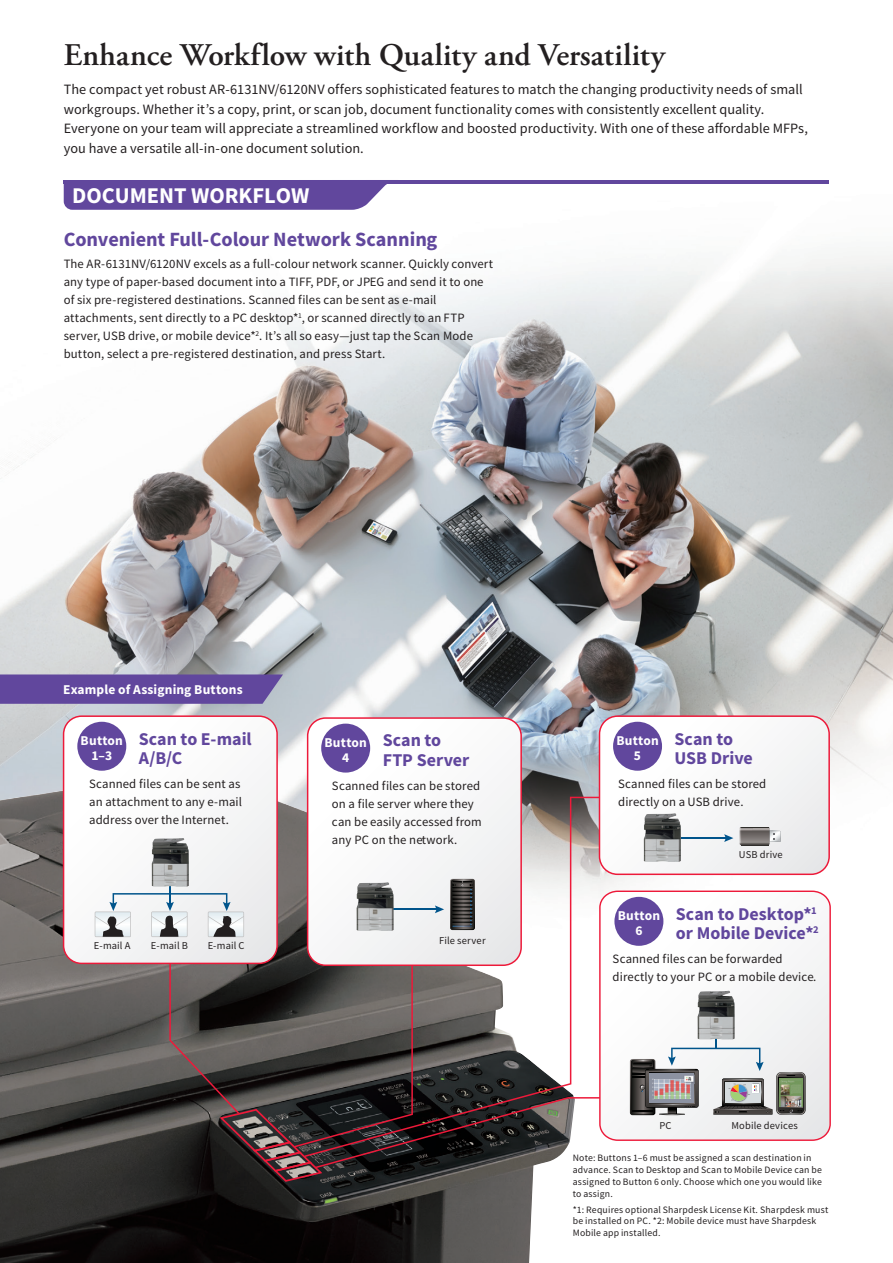
<style>
.page{position:relative;width:893px;height:1263px;background:#fff}
.page>*{position:absolute;margin:0;border:0;box-sizing:border-box;transform-origin:0 0}
.t1{font:600 31.5px "Adobe Garamond Pro";letter-spacing:.005em;color:#231f20}
.t2{font:700 22.5px "Source Sans Pro";color:#fff}
.t3{font:700 20.25px "Source Sans Pro";color:#61479d}
.t4{font:700 18px/19.5px "Source Sans Pro";color:#61479d}
.t5{font:14.25px/19.5px "Source Sans Pro";letter-spacing:.005em;color:#231f20}
.t6{font:700 13.5px/15px "Source Sans Pro";letter-spacing:.01em;color:#fff;text-align:center}
.t7{font:12.75px/18px "Source Sans Pro";letter-spacing:.01em;color:#231f20}
.t8{font:10.5px "Source Sans Pro";letter-spacing:.015em;color:#231f20}
.t9{font:9.75px/11.7px "Source Sans Pro";letter-spacing:.02em;color:#231f20}
</style>
<div class="page">
<img style="left:0;top:180px;width:893px;height:710px">
<img style="left:0;top:773px;width:575px;height:490px">
<svg style="left:0;top:674px;width:283px;height:30px;background:#664e9f"></svg>
<svg style="left:63px;top:715px;width:215px;height:249px"></svg>
<div style="left:77px;top:722px;width:49px;height:49px;background:#61479d;border-radius:50%"></div>
<svg style="left:307px;top:717px;width:215px;height:80px"></svg>
<div style="left:321px;top:724px;width:49px;height:48px;background:#61479d;border-radius:50%"></div>
<svg style="left:600px;top:890px;width:231px;height:251px"></svg>
<div style="left:614px;top:897px;width:49px;height:49px;background:#61479d;border-radius:50%"></div>
<svg style="left:304px;top:797px;width:296px;height:166px;fill:#f4f4f4"></svg>
<svg style="left:169px;top:963px;width:431px;height:219px;background:#605959"></svg>
<hr style="left:169px;top:880px;width:2px;height:25px;background:#00548b">
<img style="left:152px;top:838px;width:37px;height:49px">
<img style="left:698px;top:991px;width:37px;height:42px">
<svg style="left:95px;top:893px;width:149px;height:44px"></svg>
<hr style="left:392px;top:908px;width:46px;height:2px;background:#00548b">
<svg style="left:435px;top:905px;width:9px;height:8px"></svg>
<img style="left:357px;top:882px;width:37px;height:49px">
<svg style="left:599px;top:715px;width:231px;height:160px"></svg>
<img style="left:644px;top:813px;width:37px;height:49px">
<svg style="left:630px;top:1033px;width:176px;height:82px"></svg>
<svg style="left:779px;top:1077px;width:24px;height:30px"></svg>
<img style="left:780px;top:1078px;width:22px;height:29px">
<hr style="left:64px;top:180px;width:765px;height:3px;background:#61479d">
<svg style="left:64px;top:183px;width:334px;height:27px;background:#6d55a4"></svg>
<img style="left:654px;top:1074px;width:41px;height:25px">
<h1 class="t1" style="left:64px;top:36px;width:603px">Enhance Workflow with Quality and Versatility</h1>
<p class="t5" style="left:64px;top:81px;width:746px">The compact yet robust AR-6131NV/6120NV offers sophisticated features to match the changing productivity needs of small workgroups. Whether it’s a copy, print, or scan job, document functionality comes with consistently excellent quality.<br>Everyone on your team will appreciate a streamlined workflow and boosted productivity. With one of these affordable MFPs, you have a versatile all-in-one document solution.</p>
<h2 class="t2" style="left:72px;top:182px;width:239px">DOCUMENT WORKFLOW</h2>
<h3 class="t3" style="left:64px;top:227px;width:375px">Convenient Full-Colour Network Scanning</h3>
<p class="t7" style="left:64px;top:256px;width:431px">The AR-6131NV/6120NV excels as a full-colour network scanner. Quickly convert any type of paper-based document into a TIFF, PDF, or JPEG and send it to one of six pre-registered destinations. Scanned files can be sent as e-mail attachments, sent directly to a PC desktop*<sup>1</sup>, or scanned directly to an FTP server, USB drive, or mobile device*<sup>2</sup>. It’s all so easy—just tap the Scan Mode button, select a pre-registered destination, and press Start.</p>
<p class="t6" style="left:63px;top:682px;width:181px">Example of Assigning Buttons</p>
<p class="t6" style="left:81px;top:733px;width:44px">Button<br>1–3</p>
<h3 class="t4" style="left:139px;top:729px;width:114px">Scan to E-mail<br>A/B/C</h3>
<p class="t7" style="left:89px;top:776px;width:154px;text-align:justify">Scanned files can be sent as an attachment to any e-mail address over the Internet.</p>
<p class="t6" style="left:324px;top:735px;width:44px">Button<br>4</p>
<h3 class="t4" style="left:383px;top:730px;width:88px">Scan to<br>FTP Server</h3>
<p class="t7" style="left:332px;top:778px;width:151px">Scanned files can be stored on a file server where they can be easily accessed from any PC on the network.</p>
<p class="t6" style="left:616px;top:733px;width:44px">Button<br>5</p>
<h3 class="t4" style="left:674px;top:728px;width:80px">Scan to<br>USB Drive</h3>
<p class="t7" style="left:618px;top:776px;width:150px">Scanned files can be stored directly on a USB drive.</p>
<p class="t8" style="left:739px;top:850px;width:45px">USB drive</p>
<p class="t8" style="left:94px;top:942px;width:38px">E-mail A</p>
<p class="t8" style="left:208px;top:942px;width:38px">E-mail C</p>
<p class="t8" style="left:151px;top:942px;width:38px">E-mail B</p>
<p class="t8" style="left:439px;top:936px;width:48px">File server</p>
<p class="t6" style="left:618px;top:908px;width:44px">Button<br>6</p>
<h3 class="t4" style="left:676px;top:904px;width:144px">Scan to Desktop*<sup>1 </sup>or Mobile Device*<sup>2</sup></h3>
<p class="t7" style="left:613px;top:951px;width:205px">Scanned files can be forwarded directly to your PC or a mobile device.</p>
<p class="t8" style="left:659px;top:1121px;width:14px">PC</p>
<p class="t8" style="left:731px;top:1121px;width:68px">Mobile devices</p>
<p class="t9" style="left:573px;top:1153px;width:251px">Note: Buttons 1–6 must be assigned a scan destination in advance. Scan to Desktop and Scan to Mobile Device can be assigned to Button 6 only. Choose which one you would like to assign.</p>
<p class="t9" style="left:573px;top:1204px;width:257px">*1: Requires optional Sharpdesk License Kit. Sharpdesk must be installed on PC. *2: Mobile device must have Sharpdesk<br>Mobile app installed.</p>
</div>
